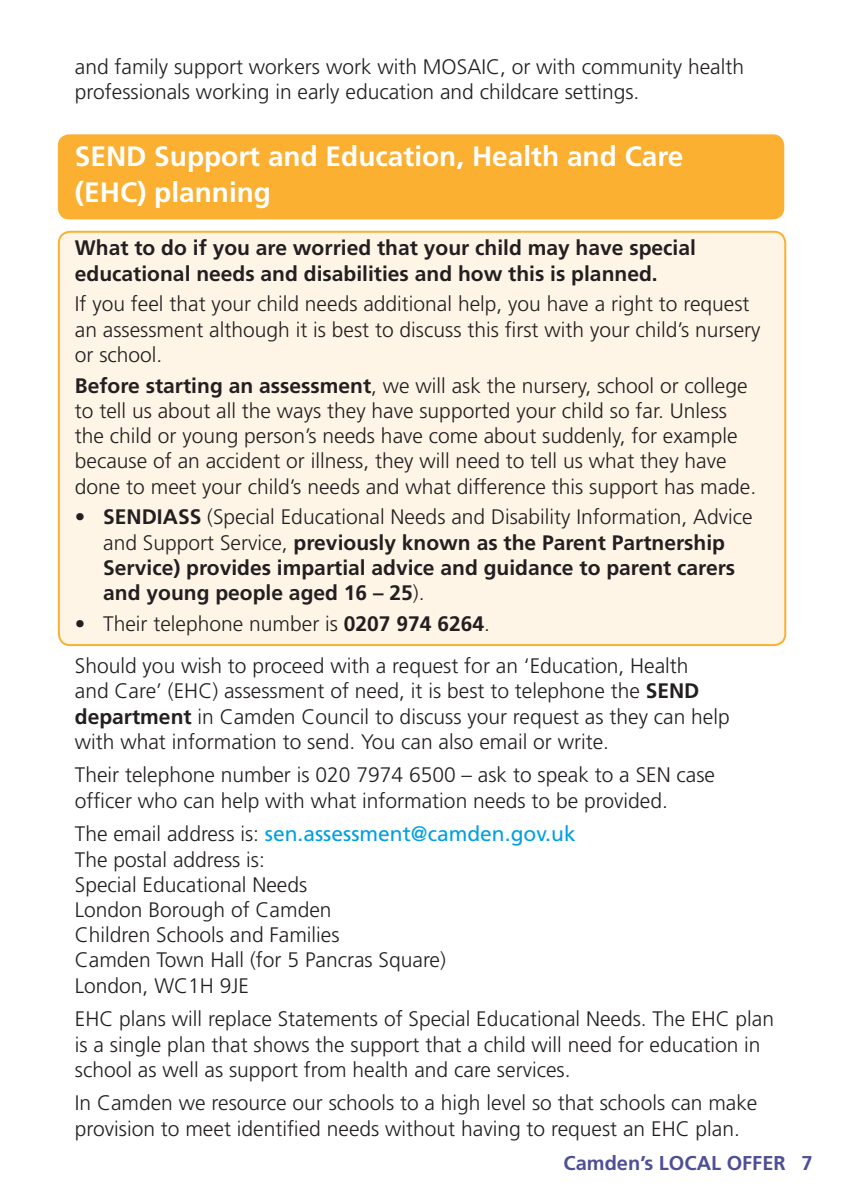
<style>
.page{position:relative;width:842px;height:1193px;background:#fff}
.page>*{position:absolute;margin:0;border:0;box-sizing:border-box;transform-origin:0 0}
.t1{font:700 28px/36px "Frutiger";color:#fff}
.t2{font:300 21px/25.2px "Frutiger";color:#231f20}
.t3{font:700 21px/25.2px "Frutiger";color:#231f20}
.t4{font:700 20px "Frutiger";color:#4f4f95}
.s1{font-weight:700}
.s2{font-weight:300}
.s3{font-weight:400;color:#00a0e2}
</style>
<div class="page">
<div style="left:59px;top:232px;width:725px;height:413px;background:#fef5e7;border-radius:11px"></div>
<div style="left:58px;top:231px;width:727px;height:415px;border:2px solid #fbb031;border-radius:11px"></div>
<div style="left:58px;top:134px;width:725px;height:85px;background:#fbb031;border-radius:11px"></div>
<p class="t2" style="left:75px;top:54px;width:670px">and family support workers work with MOSAIC, or with community health professionals working in early education and childcare settings.</p>
<h1 class="t1" style="left:75px;top:138px;width:609px">SEND Support and Education, Health and Care (EHC) planning</h1>
<p class="t3" style="left:75px;top:236px;width:622px">What to do if you are worried that your child may have special educational needs and disabilities and how this is planned.</p>
<p class="t2" style="left:75px;top:292px;width:686px">If you feel that your child needs additional help, you have a right to request an assessment although it is best to discuss this first with your child’s nursery or school.</p>
<p class="t2" style="left:75px;top:373px;width:682px"><span class="s1">Before starting an assessment</span>, we will ask the nursery, school or college to tell us about all the ways they have supported your child so far. Unless the child or young person’s needs have come about suddenly, for example because of an accident or illness, they will need to tell us what they have done to meet your child’s needs and what difference this support has made.</p>
<p class="t3" style="left:103px;top:505px;width:650px;text-indent:-28px">• SENDIASS <span class="s2">(Special Educational Needs and Disability Information, Advice and Support Service,</span> previously known as the Parent Partnership Service) provides impartial advice and guidance to parent carers and young people aged 16 – 25<span class="s2">).</span></p>
<p class="t2" style="left:75px;top:603px;width:615px;line-height:42.2px">• Their telephone number is <span class="s1">0207 974 6264</span>.<br>Should you wish to proceed with a request for an ‘Education, Health</p>
<p class="t2" style="left:75px;top:679px;width:656px">and Care’ (EHC) assessment of need, it is best to telephone the <span class="s1">SEND department</span> in Camden Council to discuss your request as they can help with what information to send. You can also email or write.</p>
<p class="t2" style="left:75px;top:763px;width:641px">Their telephone number is 020 7974 6500 – ask to speak to a SEN case officer who can help with what information needs to be provided.</p>
<p class="t2" style="left:75px;top:822px;width:502px">The email address is: <span class="s3">sen.assessment@camden.gov.uk<br></span>The postal address is:<br>Special Educational Needs<br>London Borough of Camden<br>Children Schools and Families<br>Camden Town Hall (for 5 Pancras Square)<br>London, WC1H 9JE</p>
<p class="t2" style="left:75px;top:1007px;width:700px">EHC plans will replace Statements of Special Educational Needs. The EHC plan is a single plan that shows the support that a child will need for education in school as well as support from health and care services.</p>
<p class="t2" style="left:75px;top:1091px;width:683px">In Camden we resource our schools to a high level so that schools can make provision to meet identified needs without having to request an EHC plan.</p>
<p class="t4" style="left:563px;top:1151px;width:250px">Camden’s LOCAL OFFER 7</p>
</div>
